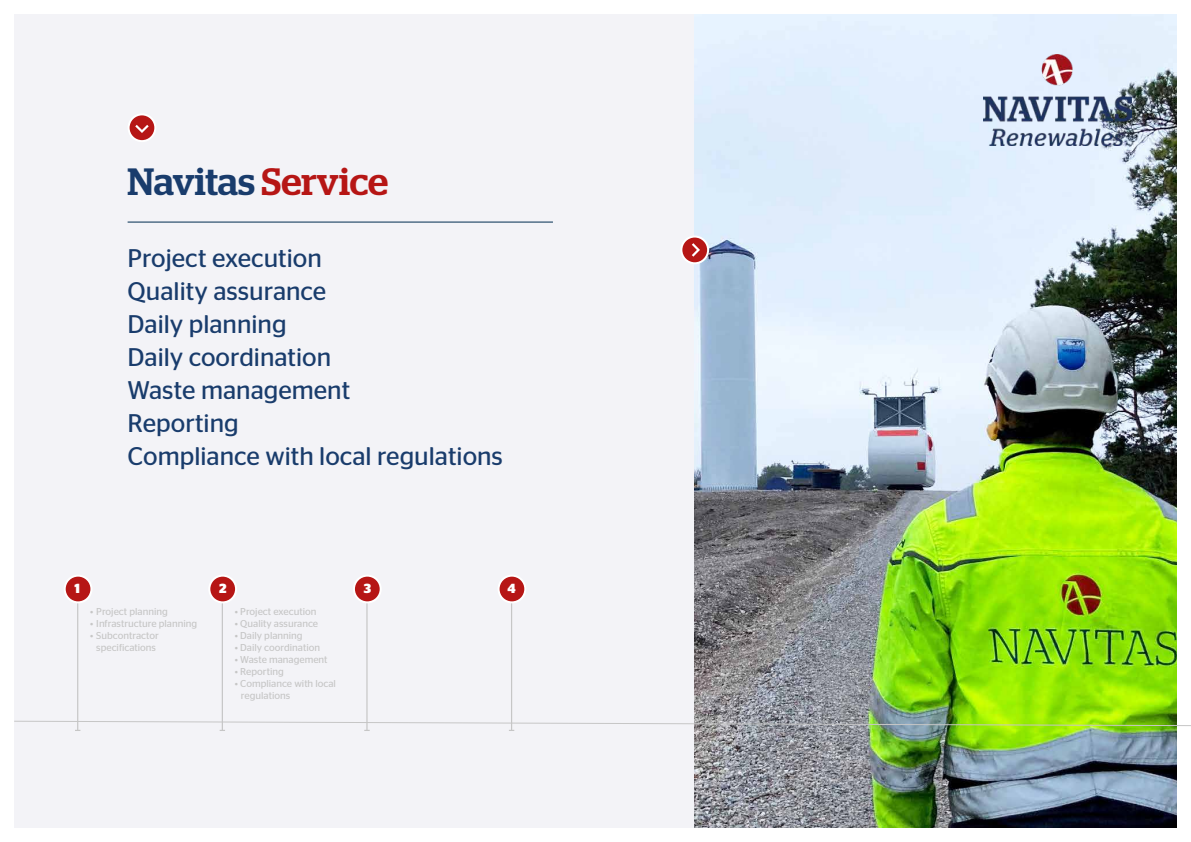
<style>
.page{position:relative;width:1191px;height:842px;background:#fff}
.page>*{position:absolute;margin:0;border:0;box-sizing:border-box;transform-origin:0 0}
.t1{font:500 38px "Stag";color:#193c6c}
.t2{font:25.5px/33px "Stag Sans";color:#193c6c}
.t3{font:700 13.2px "Stag Sans";color:#fff}
.t4{font:10px/12px "Stag Sans";color:#c6c6c6;text-align:center}
.s1{color:#b61615}
</style>
<div class="page">
<div style="left:14px;top:14px;width:1162px;height:814px;background:#f3f3f7"></div>
<svg style="left:129px;top:114px;width:26px;height:27px"></svg>
<div style="left:128px;top:113px;width:28px;height:29px;border:2px solid #fff;border-radius:50%"></div>
<svg style="left:133px;top:122px;width:18px;height:13px"></svg>
<hr style="left:128px;top:222px;width:425px;height:1px;background:#002c50">
<img style="left:694px;top:14px;width:482px;height:814px">
<svg style="left:681px;top:237px;width:27px;height:26px"></svg>
<div style="left:680px;top:236px;width:29px;height:28px;border:2px solid #fff;border-radius:50%"></div>
<svg style="left:689px;top:241px;width:12px;height:18px"></svg>
<hr style="left:77px;top:597px;width:1px;height:133px;background:#c6c6c6">
<div style="left:65px;top:576px;width:26px;height:26px;background:#b61615;border-radius:50%"></div>
<div style="left:64px;top:575px;width:28px;height:28px;border:2px solid #fff;border-radius:50%"></div>
<hr style="left:222px;top:597px;width:1px;height:133px;background:#c6c6c6">
<div style="left:209px;top:576px;width:27px;height:26px;background:#b61615;border-radius:50%"></div>
<div style="left:208px;top:575px;width:29px;height:28px;border:2px solid #fff;border-radius:50%"></div>
<hr style="left:366px;top:597px;width:1px;height:133px;background:#c6c6c6">
<div style="left:354px;top:576px;width:27px;height:26px;background:#b61615;border-radius:50%"></div>
<div style="left:353px;top:575px;width:29px;height:28px;border:2px solid #fff;border-radius:50%"></div>
<hr style="left:511px;top:597px;width:1px;height:133px;background:#c6c6c6">
<svg style="left:14px;top:720px;width:1177px;height:11px"></svg>
<div style="left:498px;top:576px;width:27px;height:26px;background:#b61615;border-radius:50%"></div>
<div style="left:497px;top:575px;width:29px;height:28px;border:2px solid #fff;border-radius:50%"></div>
<img style="left:983px;top:54px;width:148px;height:92px">
<h1 class="t1" style="left:128px;top:159px;width:262px">Navitas <span class="s1">Service</span></h1>
<h2 class="t2" style="left:128px;top:241px;width:377px">Project execution<br>Quality assurance<br>Daily planning<br>Daily coordination<br>Waste management<br>Reporting<br>Compliance with local regulations</h2>
<h3 class="t3" style="left:74px;top:581px;width:7px">1</h3>
<p class="t4" style="left:90px;top:605px;width:79px">• Project planning</p>
<p class="t4" style="left:90px;top:617px;width:108px">• Infrastructure planning</p>
<p class="t4" style="left:90px;top:629px;width:70px">• Subcontractor specifications</p>
<h3 class="t3" style="left:219px;top:581px;width:9px">2</h3>
<h3 class="t3" style="left:364px;top:581px;width:9px">3</h3>
<h3 class="t3" style="left:507px;top:581px;width:10px">4</h3>
<p class="t4" style="left:235px;top:605px;width:83px">• Project execution</p>
<p class="t4" style="left:235px;top:617px;width:85px">• Quality assurance</p>
<p class="t4" style="left:235px;top:629px;width:69px">• Daily planning</p>
<p class="t4" style="left:235px;top:641px;width:87px">• Daily coordination</p>
<p class="t4" style="left:235px;top:653px;width:94px">• Waste management</p>
<p class="t4" style="left:235px;top:665px;width:50px">• Reporting</p>
<p class="t4" style="left:241px;top:677px;width:97px;text-align:left;text-indent:-6px">• Compliance with local regulations</p>
</div>
